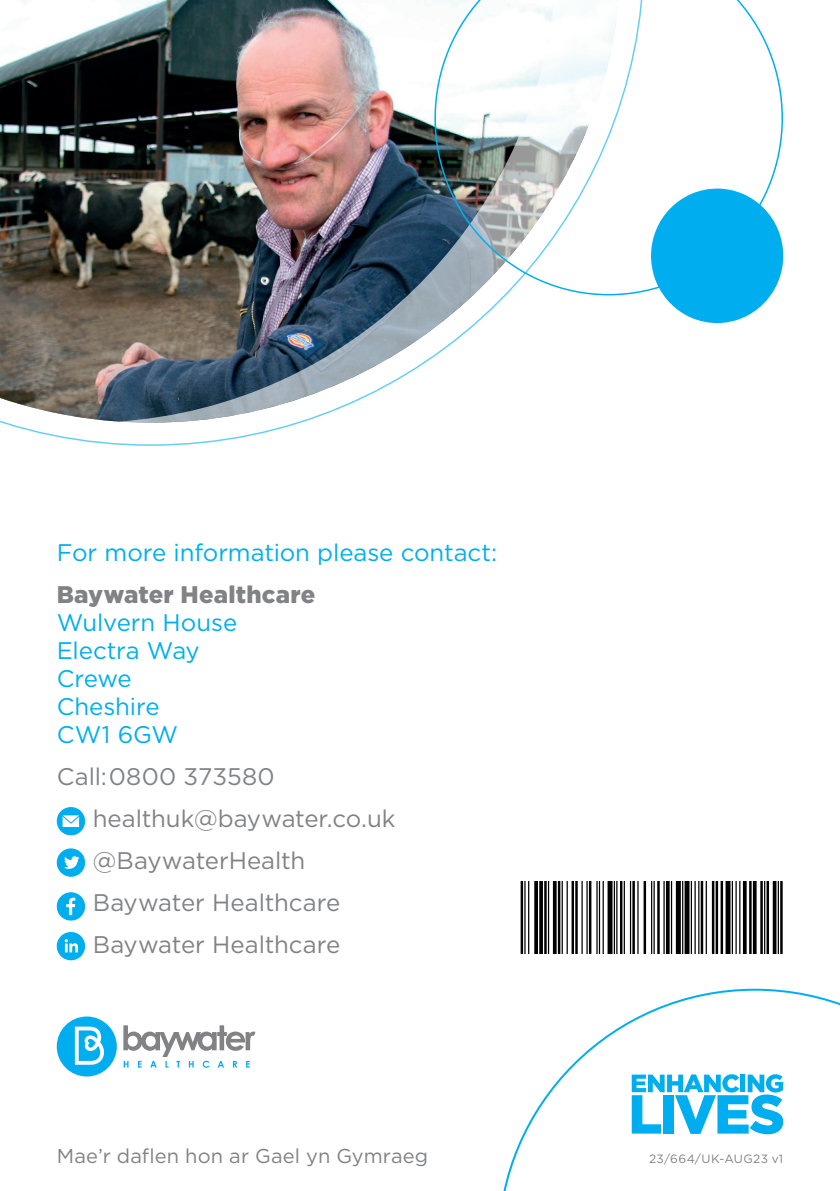
<style>
.page{position:relative;width:840px;height:1191px;background:#fff}
.page>*{position:absolute;margin:0;border:0;box-sizing:border-box;transform-origin:0 0}
.t1{font:24px/42px "Gotham";color:#808285}
.t2{font:24px/28px "Gotham";letter-spacing:-.005em;color:#00aeef}
.t3{font:900 24px "Gotham";letter-spacing:.01em;color:#808285}
.t4{font:20px "Gotham";letter-spacing:.01em;color:#808285}
.t5{font:12px "Gotham";letter-spacing:.03em;color:#808285}
</style>
<div class="page">
<img style="left:0;top:0;width:506px;height:421px">
<svg style="left:57px;top:1016px;width:60px;height:60px"></svg>
<svg style="left:123px;top:1025px;width:132px;height:42px"></svg>
<div style="left:57px;top:807px;width:28px;height:28px;background:#00aeef;border-radius:50%"></div>
<div style="left:57px;top:848px;width:28px;height:28px;background:#00aeef;border-radius:50%"></div>
<svg style="left:64px;top:856px;width:15px;height:13px"></svg>
<div style="left:57px;top:892px;width:28px;height:28px;background:#00aeef;border-radius:50%"></div>
<svg style="left:66px;top:897px;width:9px;height:18px"></svg>
<div style="left:57px;top:932px;width:28px;height:28px;background:#00aeef;border-radius:50%"></div>
<svg style="left:65px;top:939px;width:13px;height:13px"></svg>
<div style="left:62px;top:815px;width:18px;height:12px;background:#fff"></div>
<svg style="left:64px;top:816px;width:14px;height:8px"></svg>
<div style="left:62px;top:814px;width:18px;height:14px;border:1px solid #00aeef"></div>
<svg style="left:503px;top:988px;width:336px;height:203px"></svg>
<svg style="left:434px;top:0;width:348px;height:295px"></svg>
<div style="left:651px;top:190px;width:130px;height:132px;background:#00aeef;border-radius:50%"></div>
<img style="left:520px;top:882px;width:262px;height:71px">
<p class="t2" style="left:57px;top:538px;width:442px">For more information please contact:</p>
<p class="t3" style="left:57px;top:580px;width:260px">Baywater Healthcare</p>
<p class="t2" style="left:57px;top:608px;width:182px">Wulvern House<br>Electra Way<br>Crewe<br>Cheshire<br>CW1 6GW</p>
<p class="t1" style="left:93px;top:755px;width:304px;text-indent:-36px">Call:0800 373580 healthuk@baywater.co.uk @BaywaterHealth<br>Baywater Healthcare<br>Baywater Healthcare</p>
<p class="t4" style="left:57px;top:1145px;width:373px">Mae’r daflen hon ar Gael yn Gymraeg</p>
<p class="t5" style="left:648px;top:1152px;width:136px">23/664/UK-AUG23 v1</p>
</div>
